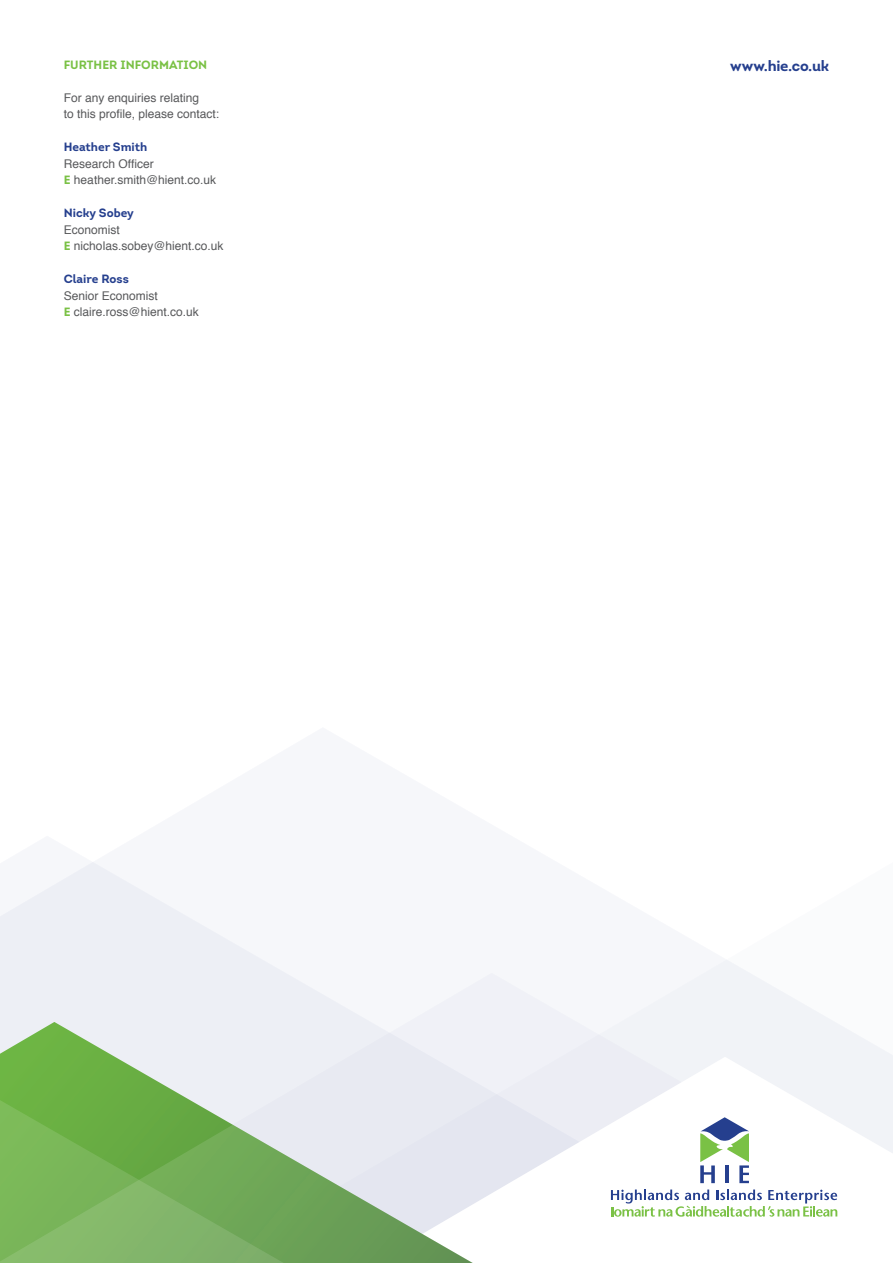
<style>
.page{position:relative;width:893px;height:1263px;background:#fff}
.page>*{position:absolute;margin:0;border:0;box-sizing:border-box;transform-origin:0 0}
.t1{font:700 15px "Intro";letter-spacing:-.015em;color:#253f8e}
.t2{font:12px "Helvetica";color:#57585a}
.Sub_headers{font:700 12px "Intro";color:#253f8e}
.Headers{font:700 12px "Intro";color:#7ac145}
.s1{font-family:"Intro";font-weight:700;color:#7ac145}
</style>
<div class="page">
<svg style="left:0;top:862px;width:189px;height:160px;fill:#edeff5"></svg>
<svg style="left:189px;top:917px;width:704px;height:140px;fill:#f6f7fa"></svg>
<svg style="left:473px;top:1057px;width:420px;height:160px"></svg>
<svg style="left:700px;top:1117px;width:49px;height:66px"></svg>
<svg style="left:611px;top:1189px;width:226px;height:28px"></svg>
<svg style="left:0;top:1022px;width:473px;height:103px;background:#d3e2d2"></svg>
<svg style="left:0;top:1093px;width:305px;height:32px;background:#94c27d"></svg>
<svg style="left:0;top:1125px;width:495px;height:138px;background:#95be85"></svg>
<p class="Headers" style="left:64px;top:57px;width:145px">FURTHER INFORMATION</p>
<p class="t1" style="left:730px;top:56px;width:101px">www.hie.co.uk</p>
<p class="t2" style="left:64px;top:88px;width:137px">For any enquiries relating</p>
<p class="t2" style="left:64px;top:105px;width:157px">to this profile, please contact:</p>
<p class="Sub_headers" style="left:64px;top:139px;width:85px">Heather Smith</p>
<p class="t2" style="left:64px;top:154px;width:92px">Research Officer</p>
<p class="t2" style="left:64px;top:171px;width:154px"><span class="s1">E</span> heather.smith@hient.co.uk</p>
<p class="Sub_headers" style="left:64px;top:205px;width:72px">Nicky Sobey</p>
<p class="t2" style="left:64px;top:220px;width:58px">Economist</p>
<p class="t2" style="left:64px;top:237px;width:161px"><span class="s1">E</span> nicholas.sobey@hient.co.uk</p>
<p class="Sub_headers" style="left:64px;top:271px;width:67px">Claire Ross</p>
<p class="t2" style="left:64px;top:286px;width:96px">Senior Economist</p>
<p class="t2" style="left:64px;top:303px;width:137px"><span class="s1">E</span> claire.ross@hient.co.uk</p>
</div>
